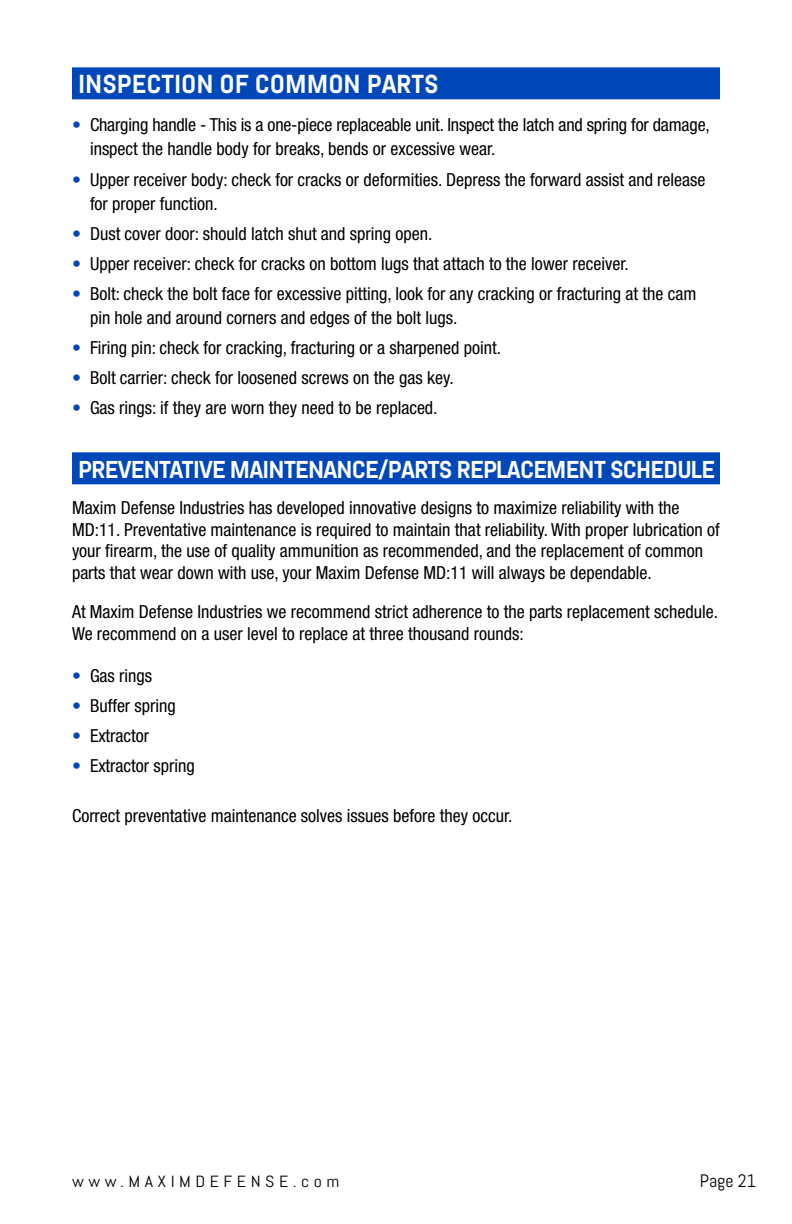
<style>
.page{position:relative;width:792px;height:1224px;background:#fff}
.page>*{position:absolute;margin:0;border:0;box-sizing:border-box;transform-origin:0 0}
.t1{font:700 26px "Abel Pro";color:#fff}
.t2{font:700 24.4px "Abel Pro";letter-spacing:-.03em;color:#fff}
.t3{font:condensed 18px/21.6px "Helvetica Neue LT Std";color:#000}
.t4{font:18px "Abel Pro";color:#000}
.t5{font:16.2px "Abel Pro";letter-spacing:.25em;color:#000;scale:1.11 1}
.s1{font-weight:700;color:#0047ba}
</style>
<div class="page">
<div style="left:72px;top:67px;width:648px;height:32px;background:#0047ba"></div>
<div style="left:72px;top:452px;width:648px;height:32px;background:#0047ba"></div>
<h1 class="t1" style="left:78px;top:66px;width:362px">INSPECTION OF COMMON PARTS</h1>
<p class="t3" style="left:90px;top:113px;width:621px;line-height:24px;text-indent:-18px"><span class="s1">•</span> Charging handle - This is a one-piece replaceable unit. Inspect the latch and spring for damage, inspect the handle body for breaks, bends or excessive wear.</p>
<p class="t3" style="left:90px;top:167px;width:617px;line-height:24px;text-indent:-18px"><span class="s1">•</span> Upper receiver body: check for cracks or deformities. Depress the forward assist and release for proper function.</p>
<p class="t3" style="left:72px;top:222px;width:362px"><span class="s1">•</span> Dust cover door: should latch shut and spring open.</p>
<p class="t3" style="left:72px;top:252px;width:558px"><span class="s1">•</span> Upper receiver: check for cracks on bottom lugs that attach to the lower receiver.</p>
<p class="t3" style="left:90px;top:281px;width:608px;line-height:24px;text-indent:-18px"><span class="s1">•</span> Bolt: check the bolt face for excessive pitting, look for any cracking or fracturing at the cam pin hole and around corners and edges of the bolt lugs.</p>
<p class="t3" style="left:72px;top:337px;width:431px"><span class="s1">•</span> Firing pin: check for cracking, fracturing or a sharpened point.</p>
<p class="t3" style="left:72px;top:367px;width:383px"><span class="s1">•</span> Bolt carrier: check for loosened screws on the gas key.</p>
<p class="t3" style="left:72px;top:397px;width:367px"><span class="s1">•</span> Gas rings: if they are worn they need to be replaced.</p>
<h2 class="t2" style="left:78px;top:453px;width:639px">PREVENTATIVE MAINTENANCE/PARTS REPLACEMENT SCHEDULE</h2>
<p class="t3" style="left:72px;top:497px;width:649px">Maxim Defense Industries has developed innovative designs to maximize reliability with the MD:11. Preventative maintenance is required to maintain that reliability. With proper lubrication of your firearm, the use of quality ammunition as recommended, and the replacement of common parts that wear down with use, your Maxim Defense MD:11 will always be dependable.</p>
<p class="t3" style="left:72px;top:601px;width:648px">At Maxim Defense Industries we recommend strict adherence to the parts replacement schedule.<br>We recommend on a user level to replace at three thousand rounds:</p>
<p class="t3" style="left:72px;top:665px;width:82px"><span class="s1">•</span> Gas rings</p>
<p class="t3" style="left:72px;top:695px;width:105px"><span class="s1">•</span> Buffer spring</p>
<p class="t3" style="left:72px;top:725px;width:79px"><span class="s1">•</span> Extractor</p>
<p class="t3" style="left:72px;top:755px;width:124px"><span class="s1">•</span> Extractor spring</p>
<p class="t3" style="left:72px;top:804px;width:442px">Correct preventative maintenance solves issues before they occur.</p>
<p class="t5" style="left:72px;top:1171px;width:243px">www.MAXIMDEFENSE.com</p>
<p class="t4" style="left:700px;top:1169px;width:58px">Page 21</p>
</div>
